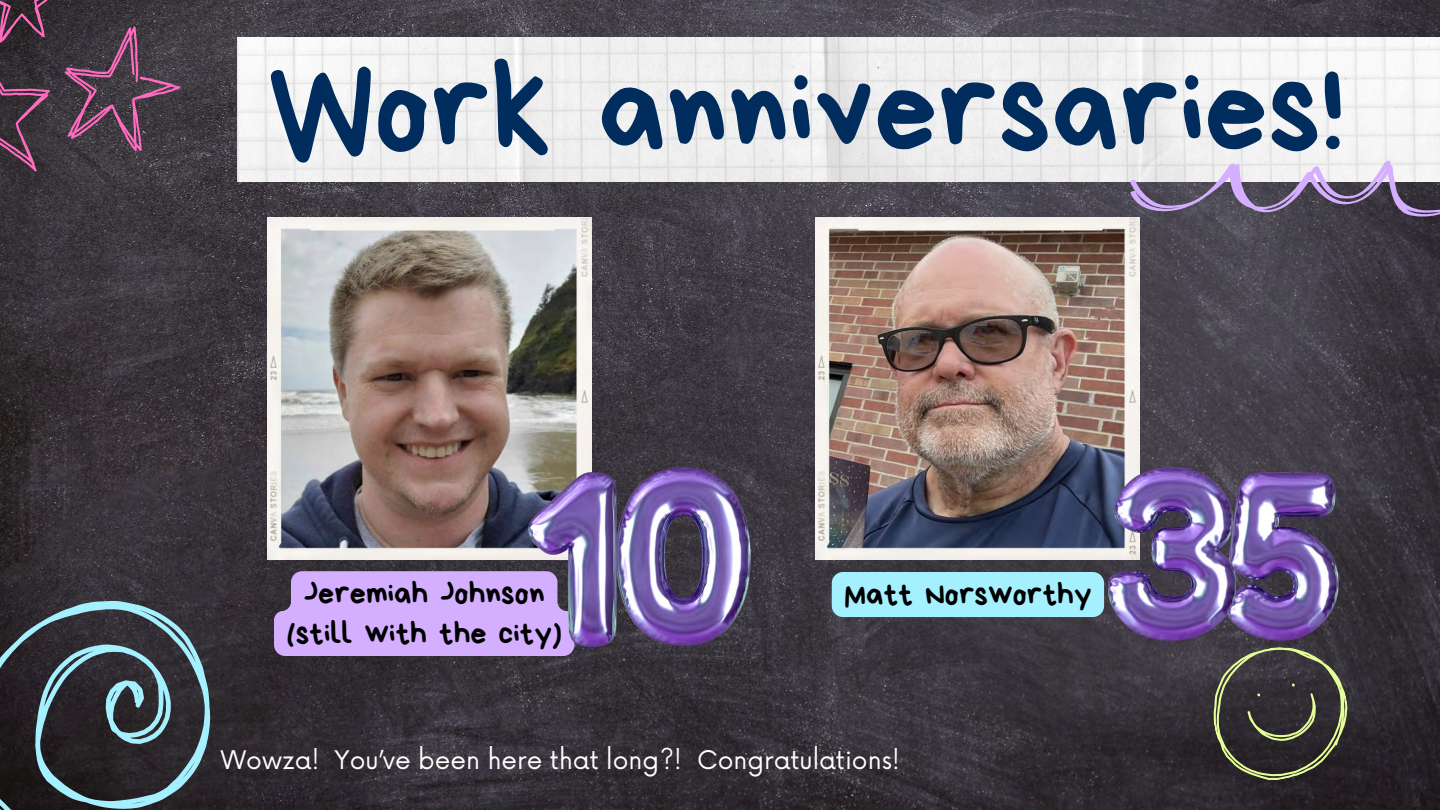
<style>
.page{position:relative;width:1440px;height:810px;background:#fff}
.page>*{position:absolute;margin:0;border:0;box-sizing:border-box;transform-origin:0 0}
.t1{font:125.4px "Bryndan Write";color:#002d5d}
.t2{font:32px "Bryndan Write";color:#000}
.t3{font:25px "Now";color:#fff}
</style>
<div class="page">
<img style="left:0;top:0;width:1440px;height:810px">
<svg style="left:0;top:0;width:181px;height:188px"></svg>
<svg style="left:1202px;top:636px;width:157px;height:154px"></svg>
<img style="left:237px;top:38px;width:1203px;height:144px">
<svg style="left:1130px;top:160px;width:310px;height:57px"></svg>
<img style="left:267px;top:218px;width:325px;height:341px">
<img style="left:816px;top:218px;width:324px;height:341px">
<div style="left:274px;top:571px;width:300px;height:85px;background:#d5afff"></div>
<img style="left:616px;top:467px;width:134px;height:179px">
<img style="left:529px;top:472px;width:87px;height:174px">
<img style="left:1235px;top:473px;width:104px;height:168px">
<svg style="left:0;top:601px;width:210px;height:209px"></svg>
<img style="left:1109px;top:467px;width:126px;height:174px">
<div style="left:832px;top:572px;width:272px;height:45px;background:#a4f0ff"></div>
<p class="t1" style="left:267px;top:47px;width:1079px">Work anniversaries!</p>
<p class="t2" style="left:304px;top:578px;width:243px">Jeremiah Johnson</p>
<p class="t2" style="left:287px;top:617px;width:276px">(still with the city)</p>
<p class="t2" style="left:845px;top:578px;width:249px">Matt Norsworthy</p>
<p class="t3" style="left:221px;top:746px;width:680px">Wowza! You’ve been here that long?! Congratulations!</p>
</div>
